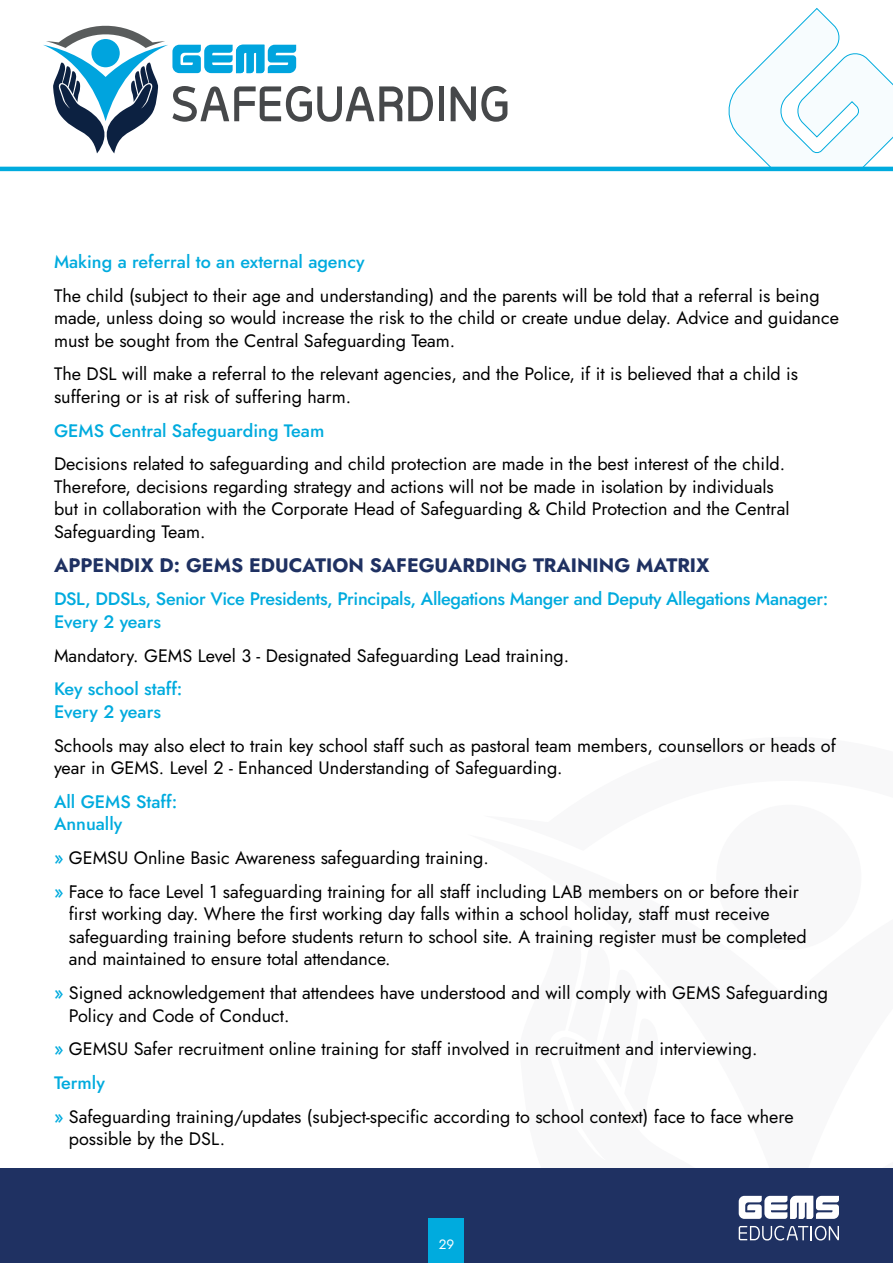
<style>
.page{position:relative;width:893px;height:1263px;background:#fff}
.page>*{position:absolute;margin:0;border:0;box-sizing:border-box;transform-origin:0 0}
.t1{font:700 19.5px "Jost";color:#1f3162}
.t2{font:18px/22.5px "Jost";color:#000}
.t3{font:500 18px/22.5px "Jost";color:#00abde}
.t4{font:500 18px/22.5px "Jost";letter-spacing:-.02em;color:#00abde}
.t5{font:13.5px "Jost";color:#fff}
.s1{font-weight:500;color:#00abde}
</style>
<div class="page">
<div style="left:0;top:1168px;width:893px;height:95px;background:#1f3162"></div>
<svg style="left:724px;top:8px;width:169px;height:159px"></svg>
<div style="left:439px;top:86px;width:5px;height:35px;background:#46484a"></div>
<svg style="left:451px;top:86px;width:56px;height:36px"></svg>
<svg style="left:43px;top:26px;width:390px;height:127px"></svg>
<hr style="left:0;top:167px;width:893px;height:4px;background:#00abde">
<div style="left:429px;top:1218px;width:35px;height:45px;background:#00abde"></div>
<svg style="left:739px;top:1195px;width:100px;height:46px"></svg>
<p class="t3" style="left:54px;top:250px;width:312px">Making a referral to an external agency</p>
<p class="t2" style="left:54px;top:284px;width:786px">The child (subject to their age and understanding) and the parents will be told that a referral is being made, unless doing so would increase the risk to the child or create undue delay. Advice and guidance must be sought from the Central Safeguarding Team.</p>
<p class="t2" style="left:54px;top:363px;width:746px">The DSL will make a referral to the relevant agencies, and the Police, if it is believed that a child is suffering or is at risk of suffering harm.</p>
<p class="t3" style="left:54px;top:419px;width:272px">GEMS Central Safeguarding Team</p>
<p class="t2" style="left:54px;top:453px;width:737px">Decisions related to safeguarding and child protection are made in the best interest of the child.<br>Therefore, decisions regarding strategy and actions will not be made in isolation by individuals but in collaboration with the Corporate Head of Safeguarding &amp; Child Protection and the Central Safeguarding Team.</p>
<p class="t1" style="left:54px;top:551px;width:657px">APPENDIX D: GEMS EDUCATION SAFEGUARDING TRAINING MATRIX</p>
<p class="t4" style="left:54px;top:588px;width:776px">DSL, DDSLs, Senior Vice Presidents, Principals, Allegations Manger and Deputy Allegations Manager:<br>Every 2 years</p>
<p class="t2" style="left:54px;top:644px;width:517px">Mandatory. GEMS Level 3 - Designated Safeguarding Lead training.</p>
<p class="t3" style="left:54px;top:678px;width:130px">Key school staff:<br>Every 2 years</p>
<p class="t2" style="left:54px;top:734px;width:783px">Schools may also elect to train key school staff such as pastoral team members, counsellors or heads of year in GEMS. Level 2 - Enhanced Understanding of Safeguarding.</p>
<p class="t3" style="left:54px;top:790px;width:125px">All GEMS Staff:<br>Annually</p>
<p class="t2" style="left:54px;top:841px;width:746px;line-height:33.8px"><span class="s1">»</span> GEMSU Online Basic Awareness safeguarding training.<br><span class="s1">»</span> Face to face Level 1 safeguarding training for all staff including LAB members on or before their</p>
<p class="t2" style="left:69px;top:903px;width:739px">first working day. Where the first working day falls within a school holiday, staff must receive safeguarding training before students return to school site. A training register must be completed and maintained to ensure total attendance.</p>
<p class="t2" style="left:69px;top:982px;width:761px;text-indent:-15px"><span class="s1">»</span> Signed acknowledgement that attendees have understood and will comply with GEMS Safeguarding<br>Policy and Code of Conduct.</p>
<p class="t2" style="left:54px;top:1032px;width:741px;line-height:33.8px"><span class="s1">»</span> GEMSU Safer recruitment online training for staff involved in recruitment and interviewing.<br><span class="s1">Termly<br>»</span> Safeguarding training/updates (subject-specific according to school context) face to face where</p>
<p class="t2" style="left:69px;top:1128px;width:158px">possible by the DSL.</p>
<p class="t5" style="left:439px;top:1235px;width:17px">29</p>
</div>
